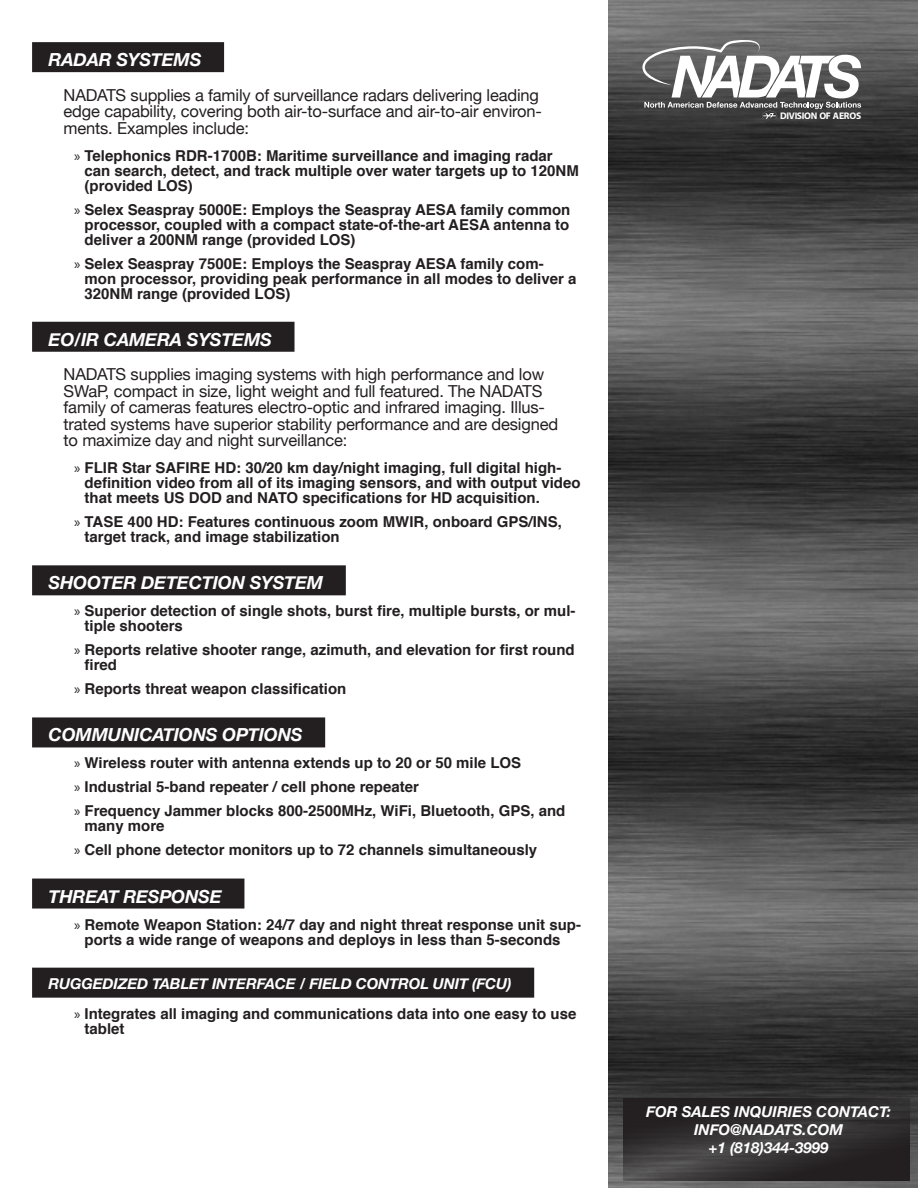
<style>
.page{position:relative;width:918px;height:1188px;background:#fff}
.page>*{position:absolute;margin:0;border:0;box-sizing:border-box;transform-origin:0 0}
.main_title_01{font:italic 700 18px "Helvetica Neue";letter-spacing:-.01em;color:#fff}
.normal_style_01{font:16.5px/16.5px "Helvetica Neue";letter-spacing:-.01em;color:#231f20}
.t1{font:700 15px/15px "Helvetica";color:#231f20}
.main_title_01-2{font:italic 700 15px "Helvetica Neue";letter-spacing:-.01em;color:#fff}
.t2{font:700 9.6px "Myriad Pro";letter-spacing:-.02em;color:#fff}
.s1{font-family:"Myriad Pro";font-weight:400}
</style>
<div class="page">
<img style="left:608px;top:0;width:310px;height:1188px">
<div style="left:32px;top:42px;width:192px;height:30px;background:#231f20"></div>
<div style="left:32px;top:322px;width:263px;height:30px;background:#231f20"></div>
<div style="left:32px;top:565px;width:314px;height:30px;background:#231f20"></div>
<div style="left:32px;top:717px;width:293px;height:30px;background:#231f20"></div>
<div style="left:32px;top:879px;width:212px;height:30px;background:#231f20"></div>
<div style="left:32px;top:968px;width:502px;height:30px;background:#231f20"></div>
<svg style="left:642px;top:37px;width:219px;height:82px"></svg>
<svg style="left:623px;top:1098px;width:286px;height:83px;background:#312f2f"></svg>
<p class="main_title_01" style="left:49px;top:46px;width:154px">RADAR SYSTEMS</p>
<p class="normal_style_01" style="left:64px;top:87px;width:480px">NADATS supplies a family of surveillance radars delivering leading edge capability, covering both air-to-surface and air-to-air environ&shy;ments. Examples include:</p>
<p class="t1" style="left:85px;top:148px;width:496px;text-indent:-10px"><span class="s1">»</span> Telephonics RDR-1700B: Maritime surveillance and imaging radar can search, detect, and track multiple over water targets up to 120NM (provided LOS)</p>
<p class="t1" style="left:85px;top:202px;width:487px;text-align:justify;text-indent:-10px"><span class="s1">»</span> Selex Seaspray 5000E: Employs the Seaspray AESA family common processor, coupled with a compact state-of-the-art AESA antenna to deliver a 200NM range (provided LOS)</p>
<p class="t1" style="left:85px;top:256px;width:493px;text-indent:-10px"><span class="s1">»</span> Selex Seaspray 7500E: Employs the Seaspray AESA family com&shy;mon processor, providing peak performance in all modes to deliver a<br>320NM range (provided LOS)</p>
<p class="main_title_01" style="left:49px;top:325px;width:225px">EO/IR CAMERA SYSTEMS</p>
<p class="normal_style_01" style="left:64px;top:367px;width:496px">NADATS supplies imaging systems with high performance and low SWaP, compact in size, light weight and full featured. The NADATS family of cameras features electro-optic and infrared imaging. Illus&shy;trated systems have superior stability performance and are designed to maximize day and night surveillance:</p>
<p class="t1" style="left:85px;top:461px;width:497px;text-indent:-10px"><span class="s1">»</span> FLIR Star SAFIRE HD: 30/20 km day/night imaging, full digital high&shy;definition video from all of its imaging sensors, and with output video that meets US DOD and NATO specifications for HD acquisition.</p>
<p class="t1" style="left:85px;top:515px;width:479px;text-indent:-10px"><span class="s1">»</span> TASE 400 HD: Features continuous zoom MWIR, onboard GPS/INS, target track, and image stabilization</p>
<p class="main_title_01" style="left:49px;top:569px;width:276px">SHOOTER DETECTION SYSTEM</p>
<p class="t1" style="left:85px;top:604px;width:492px;text-indent:-10px"><span class="s1">»</span> Superior detection of single shots, burst fire, multiple bursts, or mul&shy;tiple shooters</p>
<p class="t1" style="left:85px;top:643px;width:492px;text-indent:-10px"><span class="s1">»</span> Reports relative shooter range, azimuth, and elevation for first round fired</p>
<p class="t1" style="left:74px;top:682px;width:274px"><span class="s1">»</span> Reports threat weapon classification</p>
<p class="main_title_01" style="left:49px;top:721px;width:255px">COMMUNICATIONS OPTIONS</p>
<p class="t1" style="left:74px;top:756px;width:449px"><span class="s1">»</span> Wireless router with antenna extends up to 20 or 50 mile LOS</p>
<p class="t1" style="left:74px;top:780px;width:346px"><span class="s1">»</span> Industrial 5-band repeater / cell phone repeater</p>
<p class="t1" style="left:85px;top:804px;width:482px;text-indent:-10px"><span class="s1">»</span> Frequency Jammer blocks 800-2500MHz, WiFi, Bluetooth, GPS, and many more</p>
<p class="t1" style="left:74px;top:843px;width:465px"><span class="s1">»</span> Cell phone detector monitors up to 72 channels simultaneously</p>
<p class="main_title_01" style="left:49px;top:882px;width:175px">THREAT RESPONSE</p>
<p class="t1" style="left:85px;top:917px;width:498px;text-indent:-10px"><span class="s1">»</span> Remote Weapon Station: 24/7 day and night threat response unit sup&shy;ports a wide range of weapons and deploys in less than 5-seconds</p>
<p class="main_title_01-2" style="left:49px;top:972px;width:464px">RUGGEDIZED TABLET INTERFACE / FIELD CONTROL UNIT (FCU)</p>
<p class="t1" style="left:85px;top:1006px;width:493px;text-indent:-10px"><span class="s1">»</span> Integrates all imaging and communications data into one easy to use tablet</p>
<p class="t2" style="left:780px;top:109px;width:83px">DIVISION OF AEROS</p>
<p class="main_title_01-2" style="left:646px;top:1100px;width:246px">FOR SALES INQUIRIES CONTACT:</p>
<p class="main_title_01-2" style="left:694px;top:1118px;width:150px">INFO@NADATS.COM</p>
<p class="main_title_01-2" style="left:709px;top:1136px;width:121px">+1 (818)344-3999</p>
</div>
